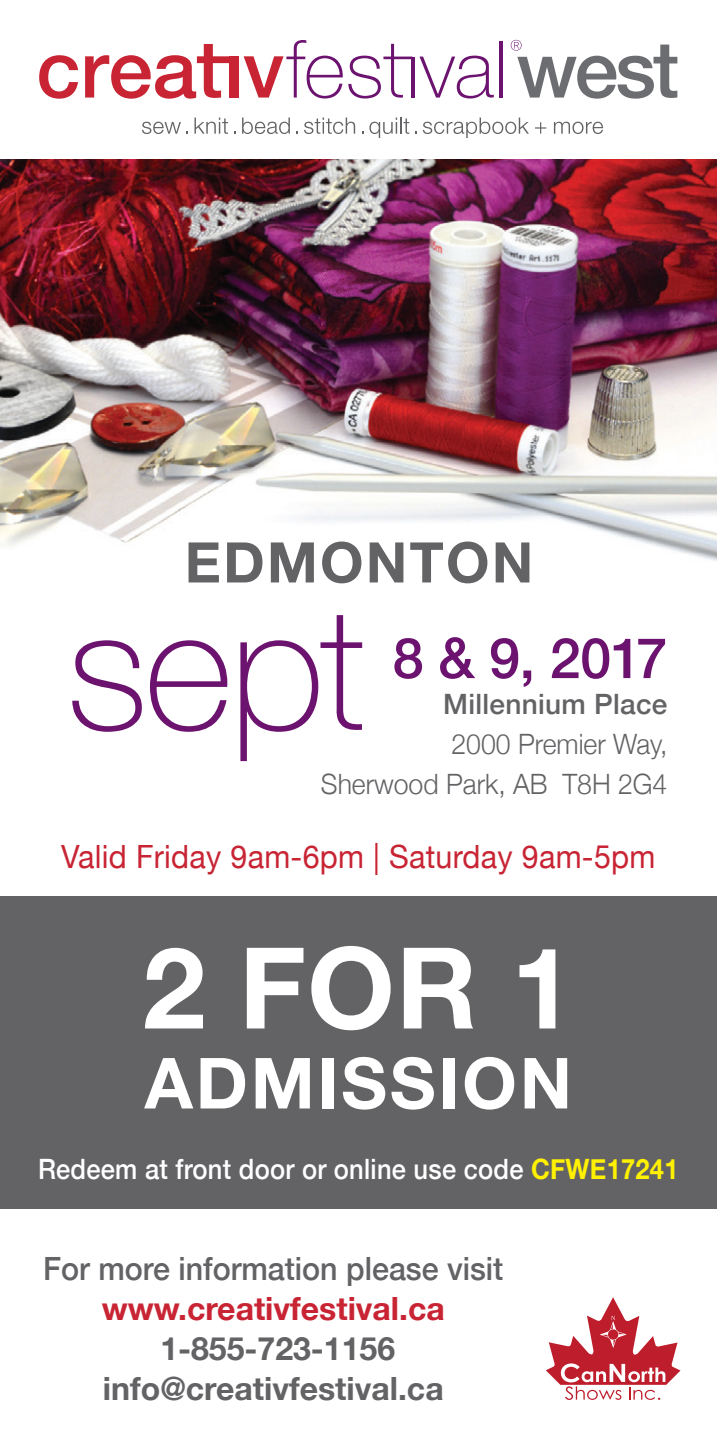
<style>
.page{position:relative;width:717px;height:1440px;background:#fff}
.page>*{position:absolute;margin:0;border:0;box-sizing:border-box;transform-origin:0 0}
.t1{font:100 170px "Helvetica Neue";color:#6c126f}
.t2{font:700 112.8px "Helvetica Neue";color:#fff}
.t3{font:700 70.4px "Helvetica Neue";letter-spacing:.04em;color:#fff}
.t4{font:700 56px "Helvetica Neue";letter-spacing:.04em;color:#636366}
.t5{font:500 56px "Helvetica Neue";color:#6c126f}
.t6{font:700 32px/40px "Helvetica Neue";color:#636366;text-align:center}
.t7{font:32px "Helvetica Neue";letter-spacing:.01em;color:#c82434;scale:.95 1}
.t8{font:500 32px "Helvetica Neue";color:#636366;scale:.95 1}
.t9{font:700 32px "Helvetica Neue";color:#c82434}
.t10{font:500 28px "Helvetica Neue";letter-spacing:.01em;color:#fff;scale:.91 1}
.t11{font:300 28px/40px "Helvetica Neue";color:#636366;text-align:right;scale:.95 1}
.t12{font:500 28px "Helvetica Neue";letter-spacing:.01em;color:#636366}
.s1{font-weight:700;color:#fff101}
</style>
<div class="page">
<img style="left:0;top:159px;width:717px;height:402px">
<svg style="left:142px;top:122px;width:46px;height:12px"></svg>
<svg style="left:194px;top:117px;width:34px;height:17px"></svg>
<svg style="left:242px;top:117px;width:48px;height:17px"></svg>
<svg style="left:304px;top:117px;width:51px;height:17px"></svg>
<svg style="left:369px;top:117px;width:40px;height:21px"></svg>
<svg style="left:423px;top:117px;width:67px;height:21px"></svg>
<svg style="left:492px;top:122px;width:11px;height:12px"></svg>
<svg style="left:505px;top:122px;width:11px;height:12px"></svg>
<svg style="left:519px;top:117px;width:10px;height:17px"></svg>
<svg style="left:535px;top:122px;width:11px;height:12px"></svg>
<svg style="left:554px;top:122px;width:16px;height:12px"></svg>
<svg style="left:572px;top:122px;width:12px;height:12px"></svg>
<svg style="left:586px;top:122px;width:17px;height:12px"></svg>
<svg style="left:39px;top:55px;width:39px;height:44px"></svg>
<svg style="left:85px;top:44px;width:146px;height:55px"></svg>
<div style="left:229px;top:56px;width:9px;height:41px;background:#c82434"></div>
<svg style="left:244px;top:40px;width:169px;height:58px"></svg>
<hr style="left:411px;top:57px;width:3px;height:40px;background:#6c126f">
<svg style="left:420px;top:56px;width:74px;height:42px"></svg>
<hr style="left:500px;top:41px;width:3px;height:56px;background:#6c126f">
<svg style="left:511px;top:40px;width:166px;height:59px"></svg>
<div style="left:0;top:896px;width:717px;height:313px;background:#636366"></div>
<svg style="left:547px;top:1297px;width:134px;height:102px"></svg>
<h3 class="t4" style="left:185px;top:518px;width:350px">EDMONTON</h3>
<h1 class="t1" style="left:66px;top:540px;width:300px">sept</h1>
<h3 class="t5" style="left:393px;top:613px;width:276px">8 &amp; 9, 2017</h3>
<p class="t12" style="left:443px;top:681px;width:226px">Millennium Place</p>
<p class="t11" style="left:321px;top:722px;width:366px">2000 Premier Way,<br>Sherwood Park, AB T8H 2G4</p>
<p class="t7" style="left:61px;top:833px;width:627px">Valid Friday 9am-6pm | Saturday 9am-5pm</p>
<h2 class="t2" style="left:143px;top:899px;width:433px">2 FOR 1</h2>
<h3 class="t3" style="left:145px;top:1028px;width:429px">ADMISSION</h3>
<p class="t10" style="left:38px;top:1146px;width:705px">Redeem at front door or online use code <span class="s1">CFWE17241</span></p>
<p class="t8" style="left:43px;top:1242px;width:486px">For more information please visit</p>
<p class="t9" style="left:102px;top:1283px;width:345px">www.creativfestival.ca</p>
<p class="t6" style="left:103px;top:1329px;width:342px">1-855-723-1156 info@creativfestival.ca</p>
</div>
